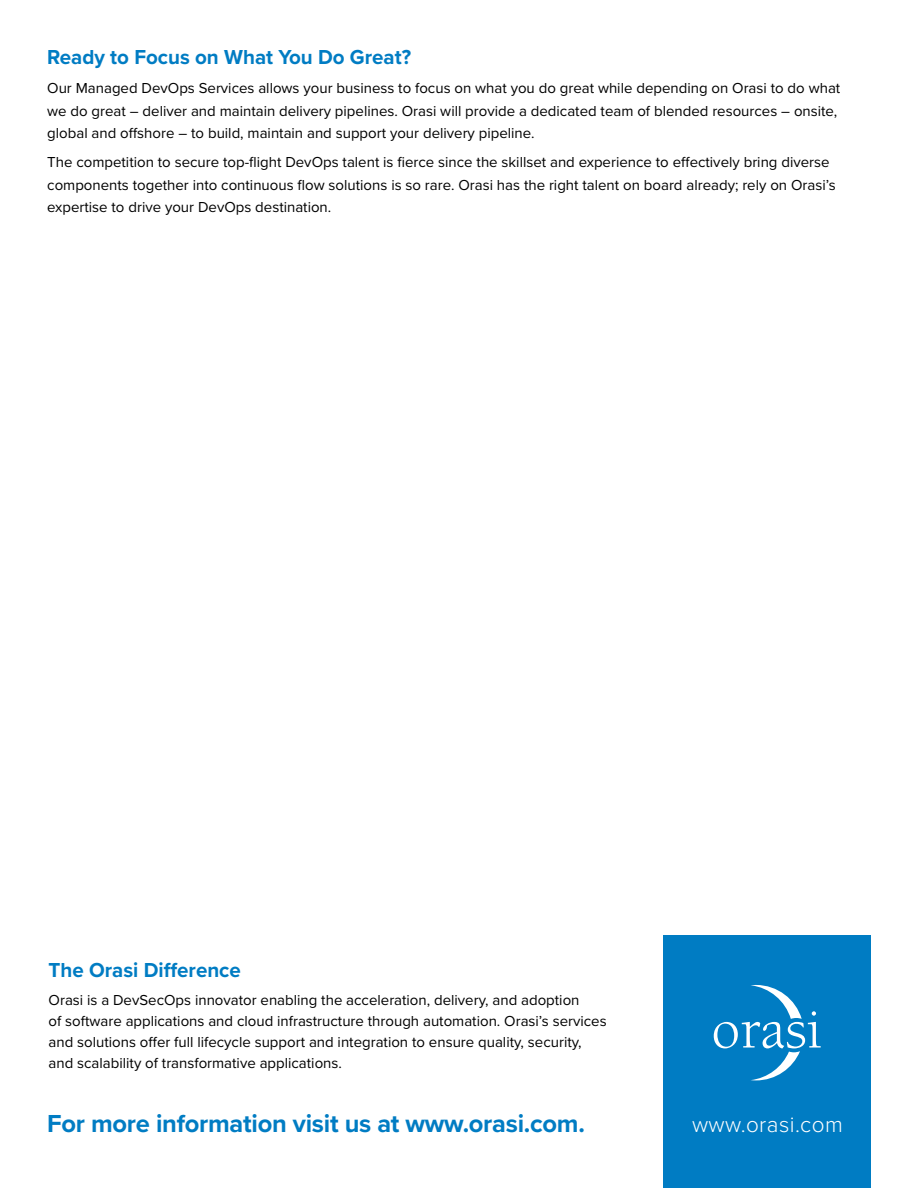
<style>
.page{position:relative;width:918px;height:1188px;background:#fff}
.page>*{position:absolute;margin:0;border:0;box-sizing:border-box;transform-origin:0 0}
.t1{font:700 25.5px "Proxima Nova";letter-spacing:-.01em;color:#007cc3}
.t2{font:300 22.5px "Proxima Nova";letter-spacing:.02em;color:#fff}
.t3{font:700 21px "Proxima Nova";color:#007cc3}
.t4{font:15px/22.5px "Proxima Nova";color:#000}
</style>
<div class="page">
<div style="left:664px;top:935px;width:207px;height:253px;background:#007cc3"></div>
<svg style="left:714px;top:985px;width:107px;height:95px"></svg>
<h3 class="t3" style="left:47px;top:41px;width:365px">Ready to Focus on What You Do Great?</h3>
<p class="t4" style="left:47px;top:76px;width:795px">Our Managed DevOps Services allows your business to focus on what you do great while depending on Orasi to do what we do great – deliver and maintain delivery pipelines. Orasi will provide a dedicated team of blended resources – onsite, global and offshore – to build, maintain and support your delivery pipeline.</p>
<p class="t4" style="left:47px;top:150px;width:790px">The competition to secure top-flight DevOps talent is fierce since the skillset and experience to effectively bring diverse components together into continuous flow solutions is so rare. Orasi has the right talent on board already; rely on Orasi’s expertise to drive your DevOps destination.</p>
<h3 class="t3" style="left:49px;top:955px;width:194px">The Orasi Difference</h3>
<p class="t4" style="left:49px;top:989px;width:560px;line-height:21px">Orasi is a DevSecOps innovator enabling the acceleration, delivery, and adoption<br>of software applications and cloud infrastructure through automation. Orasi’s services and solutions offer full lifecycle support and integration to ensure quality, security, and scalability of transformative applications.</p>
<h1 class="t1" style="left:47px;top:1104px;width:539px">For more information visit us at www.orasi.com.</h1>
<h2 class="t2" style="left:692px;top:1107px;width:152px">www.orasi.com</h2>
</div>
